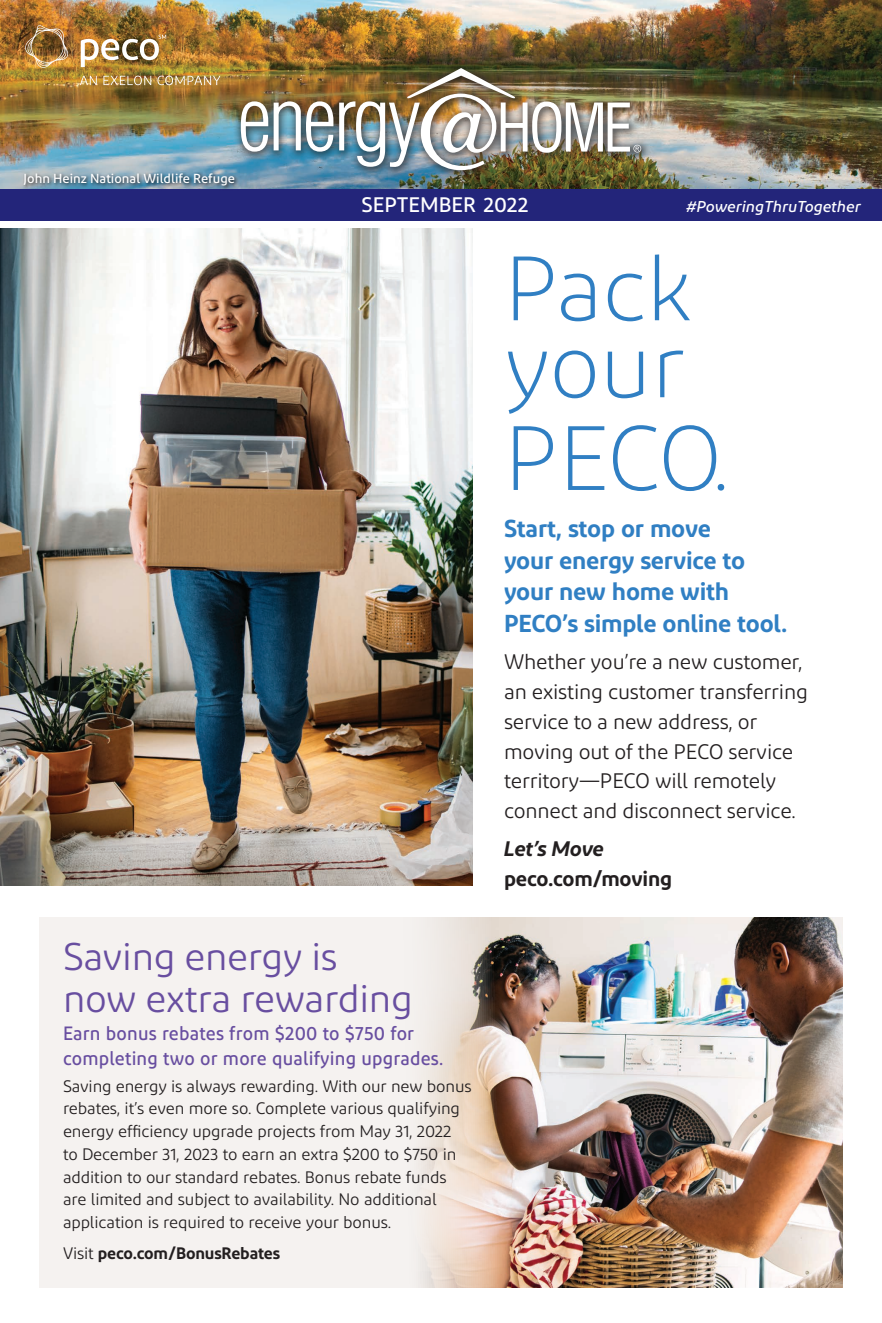
<style>
.page{position:relative;width:882px;height:1323px;background:#fff}
.page>*{position:absolute;margin:0;border:0;box-sizing:border-box;transform-origin:0 0}
.t1{font:300 91px/77px "Diodrum";letter-spacing:-.01em;color:#307fc3}
.t2{font:38.5px/42px "Diodrum";letter-spacing:-.01em;color:#684ea0}
.t3{font:600 24.5px/31.5px "Diodrum";letter-spacing:-.01em;color:#307fc3}
.t4{font:21px/29.8px "Diodrum";letter-spacing:-.01em;color:#231f20}
.t5{font:600 21px "Diodrum";letter-spacing:-.01em;color:#231f20}
.t6{font:500 21px "Diodrum";color:#fff}
.t7{font:italic 600 21px "Diodrum";letter-spacing:-.01em;color:#231f20}
.t8{font:500 19.25px/24.5px "Diodrum";letter-spacing:.01em;color:#684ea0;scale:.95 1}
.t9{font:16.62px/22.8px "Diodrum";letter-spacing:-.01em;color:#231f20}
.t10{font:600 16.62px "Diodrum";letter-spacing:-.01em;color:#231f20}
.t11{font:italic 500 15.75px "Diodrum";color:#fff}
.t12{font:500 13.12px "Diodrum";color:#fff}
.s1{font-weight:400}
</style>
<div class="page">
<div style="left:39px;top:917px;width:804px;height:371px;background:#f5f2f0"></div>
<img style="left:420px;top:917px;width:423px;height:370px">
<div style="left:0;top:189px;width:882px;height:31px;background:#23257a"></div>
<img style="left:0;top:0;width:882px;height:189px">
<svg style="left:22px;top:172px;width:217px;height:17px"></svg>
<svg style="left:80px;top:76px;width:140px;height:9px"></svg>
<div style="left:233px;top:61px;width:418px;height:120px;background:#231f20;opacity:.65"></div>
<img style="left:25px;top:25px;width:43px;height:43px">
<img style="left:81px;top:35px;width:85px;height:32px">
<img style="left:241px;top:68px;width:400px;height:102px">
<img style="left:0;top:228px;width:472px;height:658px">
<p class="t12" style="left:24px;top:170px;width:213px">John Heinz National Wildlife Refuge</p>
<p class="t6" style="left:361px;top:191px;width:168px">SEPTEMBER 2022</p>
<p class="t11" style="left:687px;top:196px;width:176px">#PoweringThruTogether</p>
<p class="t1" style="left:504px;top:249px;width:191px">Pack your</p>
<p class="t1" style="left:504px;top:419px;width:227px">PECO.</p>
<p class="t3" style="left:504px;top:512px;width:285px">Start, stop or move<br>your energy service to your new home with<br>PECO’s simple online tool.</p>
<p class="t4" style="left:504px;top:647px;width:305px">Whether you’re a new customer, an existing customer transferring service to a new address, or moving out of the PECO service territory—PECO will remotely connect and disconnect service.</p>
<p class="t7" style="left:504px;top:835px;width:102px">Let’s Move</p>
<p class="t5" style="left:504px;top:865px;width:170px">peco.com/moving</p>
<p class="t2" style="left:63px;top:935px;width:351px">Saving energy is now extra rewarding</p>
<p class="t8" style="left:63px;top:1021px;width:402px">Earn bonus rebates from $200 to $750 for completing two or more qualifying upgrades.</p>
<p class="t9" style="left:63px;top:1074px;width:410px">Saving energy is always rewarding. With our new bonus rebates, it’s even more so. Complete various qualifying energy effciency upgrade projects from May 31, 2022<br>to December 31, 2023 to earn an extra $200 to $750 in addition to our standard rebates. Bonus rebate funds are limited and subject to availability. No additional application is required to receive your bonus.</p>
<h5 class="t10" style="left:63px;top:1242px;width:219px"><span class="s1">Visit</span> peco.com/BonusRebates</h5>
</div>
